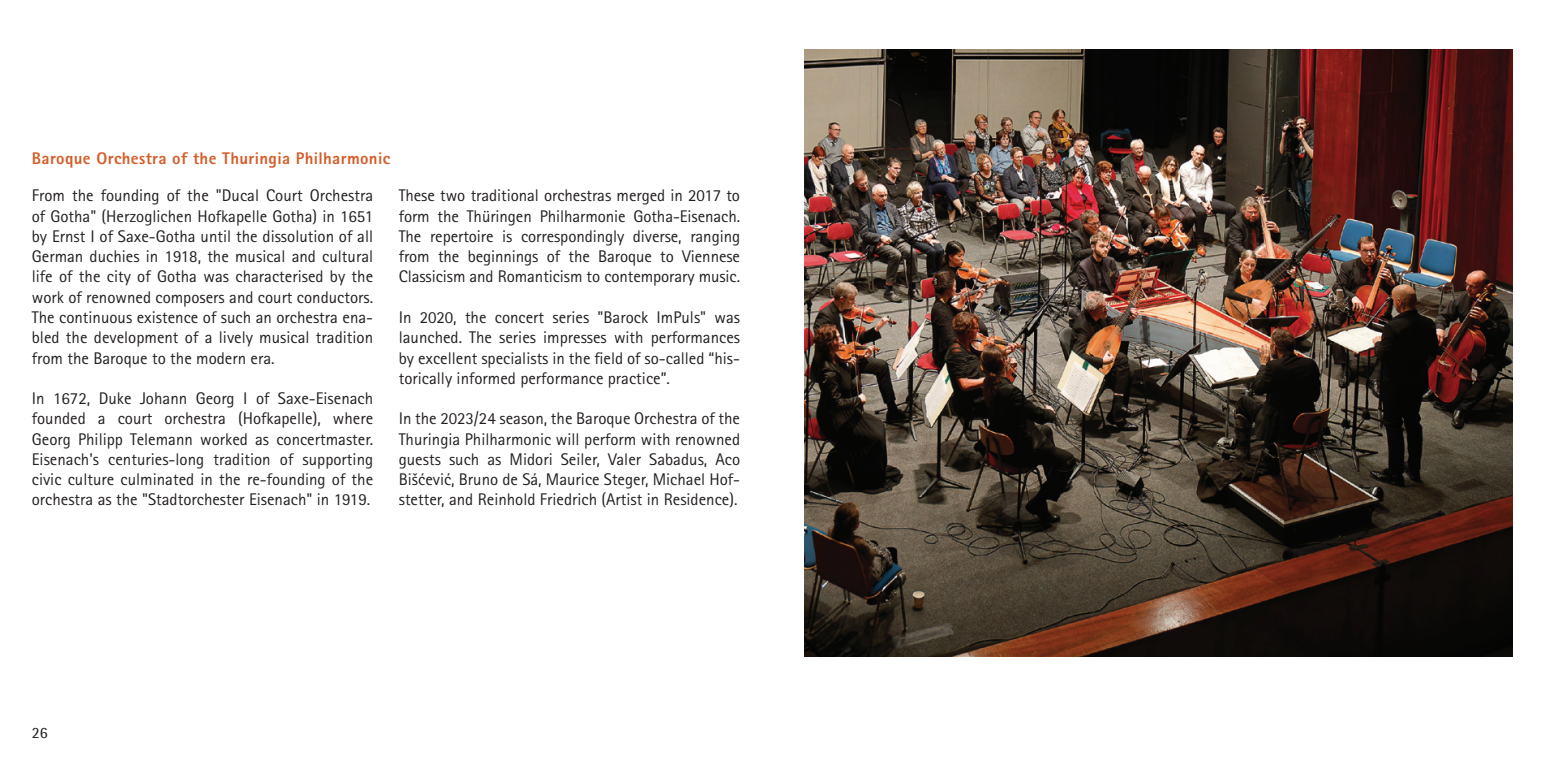
<style>
.page{position:relative;width:1544px;height:763px;background:#fff}
.page>*{position:absolute;margin:0;border:0;box-sizing:border-box;transform-origin:0 0}
.t1{font:16.88px/20.2px "Rotis Sans Serif Pro";color:#231f20;text-align:justify}
.t2{font:800 16.88px "Rotis Sans Serif Pro";letter-spacing:.02em;color:#d55d29}
.t3{font:15.75px "Rotis Semi Sans Std";color:#231f20}
</style>
<div class="page">
<img style="left:805px;top:49px;width:707px;height:607px">
<p class="t2" style="left:32px;top:147px;width:360px">Baroque Orchestra of the Thuringia Philharmonic</p>
<p class="t1" style="left:32px;top:185px;width:343px">From the founding of the "Ducal Court Orchestra of Gotha" (Herzoglichen Hofkapelle Gotha) in 1651 by Ernst I of Saxe-Gotha until the dissolution of all German duchies in 1918, the musical and cultural life of the city of Gotha was characterised by the work of renowned composers and court conductors.<br>The continuous existence of such an orchestra ena&shy;bled the development of a lively musical tradition from the Baroque to the modern era.</p>
<p class="t1" style="left:32px;top:388px;width:343px">In 1672, Duke Johann Georg I of Saxe-Eisenach founded a court orchestra (Hofkapelle), where Georg Philipp Telemann worked as concertmaster.<br>Eisenach's centuries-long tradition of supporting civic culture culminated in the re-founding of the orchestra as the "Stadtorchester Eisenach" in 1919.</p>
<p class="t1" style="left:399px;top:185px;width:343px">These two traditional orchestras merged in 2017 to form the Thüringen Philharmonie Gotha-Eisenach.<br>The repertoire is correspondingly diverse, ranging from the beginnings of the Baroque to Viennese Classicism and Romanticism to contemporary music.</p>
<p class="t1" style="left:399px;top:307px;width:343px">In 2020, the concert series "Barock ImPuls" was launched. The series impresses with performances by excellent specialists in the field of so-called “his&shy;torically informed performance practice”.</p>
<p class="t1" style="left:399px;top:408px;width:343px">In the 2023/24 season, the Baroque Orchestra of the Thuringia Philharmonic will perform with renowned guests such as Midori Seiler, Valer Sabadus, Aco Bišćević, Bruno de Sá, Maurice Steger, Michael Hof&shy;stetter, and Reinhold Friedrich (Artist in Residence).</p>
<p class="t3" style="left:32px;top:722px;width:17px">26</p>
</div>
